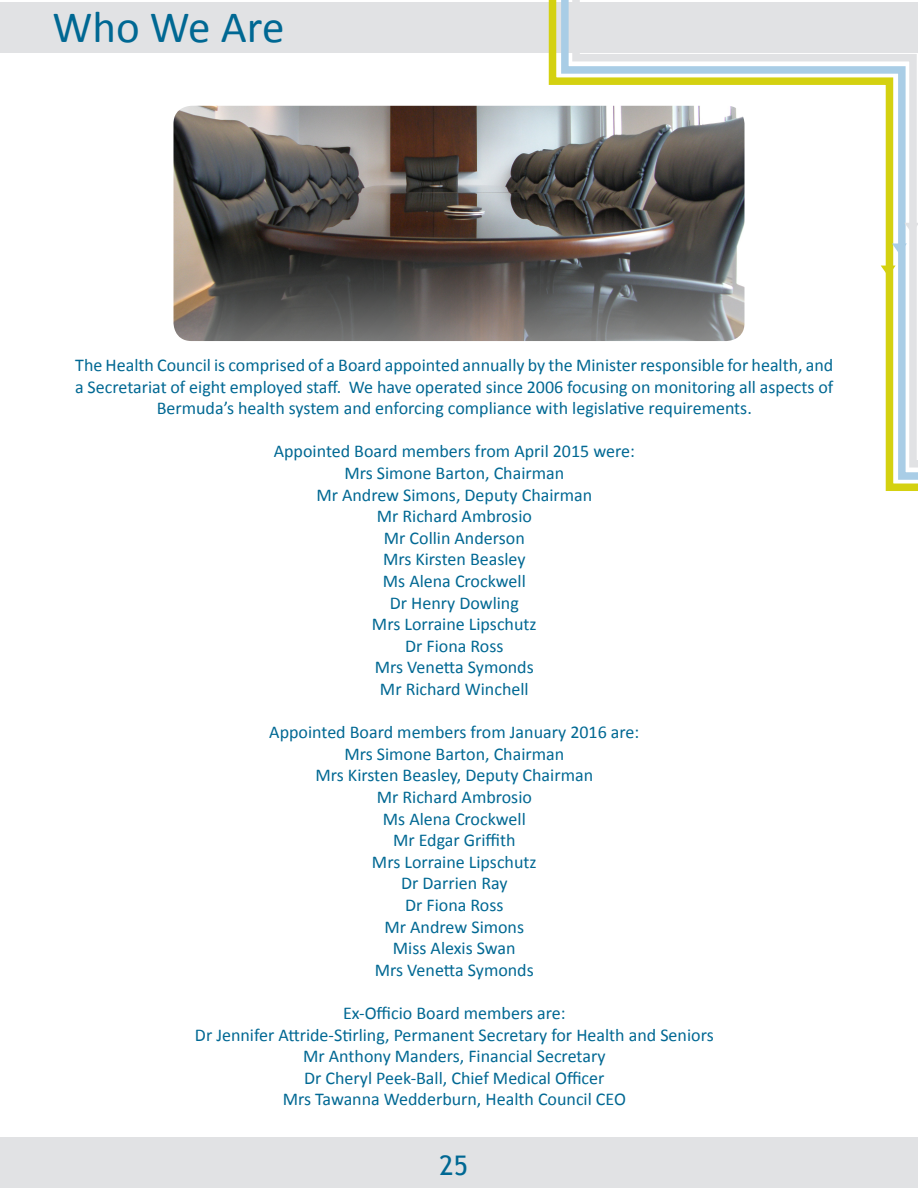
<style>
.page{position:relative;width:918px;height:1188px;background:#fff}
.page>*{position:absolute;margin:0;border:0;box-sizing:border-box;transform-origin:0 0}
.t1{font:45px "Calibri";color:#006893}
.t2{font:27px "Trebuchet MS";color:#006893}
.t3{font:18px/21.6px "Calibri";color:#006893;text-align:center}
</style>
<div class="page">
<div style="left:0;top:2px;width:917px;height:51px;background:#e1e2e4"></div>
<svg style="left:545px;top:0;width:373px;height:491px"></svg>
<svg style="left:557px;top:0;width:361px;height:484px"></svg>
<svg style="left:569px;top:0;width:349px;height:471px"></svg>
<svg style="left:904px;top:223px;width:14px;height:10px"></svg>
<svg style="left:892px;top:243px;width:15px;height:11px"></svg>
<svg style="left:881px;top:266px;width:15px;height:10px"></svg>
<div style="left:0;top:1138px;width:917px;height:50px;background:#e1e2e4"></div>
<img style="left:173px;top:106px;width:572px;height:235px">
<p class="t1" style="left:52px;top:-1px;width:234px">Who We Are</p>
<p class="t3" style="left:75px;top:354px;width:760px">The Health Council is comprised of a Board appointed annually by the Minister responsible for health, and a Secretariat of eight employed staff. We have operated since 2006 focusing on monitoring all aspects of<br>Bermuda’s health system and enforcing compliance with legislative requirements.</p>
<p class="t3" style="left:274px;top:441px;width:363px">Appointed Board members from April 2015 were:</p>
<p class="t3" style="left:344px;top:462px;width:221px">Mrs Simone Barton, Chairman</p>
<p class="t3" style="left:316px;top:484px;width:277px">Mr Andrew Simons, Deputy Chairman</p>
<p class="t3" style="left:377px;top:505px;width:157px">Mr Richard Ambrosio</p>
<p class="t3" style="left:384px;top:527px;width:142px">Mr Collin Anderson</p>
<p class="t3" style="left:383px;top:549px;width:144px">Mrs Kirsten Beasley</p>
<p class="t3" style="left:383px;top:570px;width:144px">Ms Alena Crockwell</p>
<p class="t3" style="left:390px;top:592px;width:131px">Dr Henry Dowling</p>
<p class="t3" style="left:372px;top:613px;width:166px">Mrs Lorraine Lipschutz</p>
<p class="t3" style="left:405px;top:635px;width:100px">Dr Fiona Ross</p>
<p class="t3" style="left:375px;top:657px;width:160px">Mrs Venetta Symonds</p>
<p class="t3" style="left:380px;top:678px;width:150px">Mr Richard Winchell</p>
<p class="t3" style="left:269px;top:721px;width:372px">Appointed Board members from January 2016 are:</p>
<p class="t3" style="left:344px;top:743px;width:221px">Mrs Simone Barton, Chairman</p>
<p class="t3" style="left:316px;top:765px;width:279px">Mrs Kirsten Beasley, Deputy Chairman</p>
<p class="t3" style="left:377px;top:786px;width:157px">Mr Richard Ambrosio</p>
<p class="t3" style="left:383px;top:808px;width:144px">Ms Alena Crockwell</p>
<p class="t3" style="left:393px;top:829px;width:124px">Mr Edgar Griffith</p>
<p class="t3" style="left:372px;top:851px;width:166px">Mrs Lorraine Lipschutz</p>
<p class="t3" style="left:401px;top:873px;width:108px">Dr Darrien Ray</p>
<p class="t3" style="left:405px;top:894px;width:100px">Dr Fiona Ross</p>
<p class="t3" style="left:385px;top:916px;width:141px">Mr Andrew Simons</p>
<p class="t3" style="left:393px;top:937px;width:124px">Miss Alexis Swan</p>
<p class="t3" style="left:375px;top:959px;width:160px">Mrs Venetta Symonds</p>
<p class="t3" style="left:343px;top:1002px;width:224px">Ex-Officio Board members are:</p>
<p class="t3" style="left:195px;top:1024px;width:520px">Dr Jennifer Attride-Stirling, Permanent Secretary for Health and Seniors</p>
<p class="t3" style="left:303px;top:1045px;width:304px">Mr Anthony Manders, Financial Secretary</p>
<p class="t3" style="left:304px;top:1067px;width:302px">Dr Cheryl Peek-Ball, Chief Medical Officer</p>
<p class="t3" style="left:283px;top:1089px;width:345px">Mrs Tawanna Wedderburn, Health Council CEO</p>
<h2 class="t2" style="left:440px;top:1149px;width:30px">25</h2>
</div>
